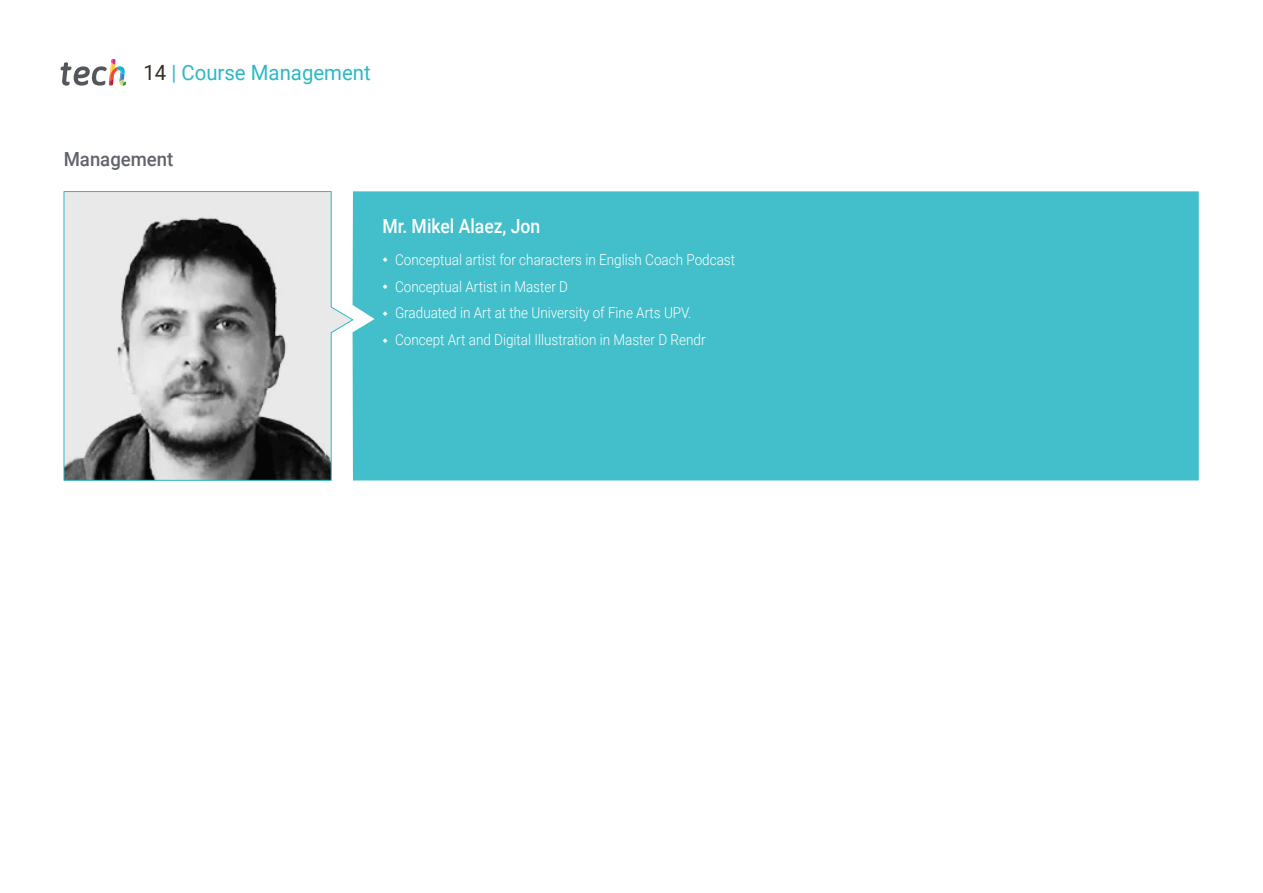
<style>
.page{position:relative;width:1263px;height:893px;background:#fff}
.page>*{position:absolute;margin:0;border:0;box-sizing:border-box;transform-origin:0 0}
.t1{font:21px "Roboto";color:#2db8c5}
.t2{font:500 19.5px "Roboto";color:#fff;scale:.9 1}
.t3{font:500 19.5px "Roboto";color:#61646a;scale:.95 1}
.t4{font:300 15px/26.7px "Roboto";color:#fff;scale:.9 1}
.s1{color:#312e20}
</style>
<div class="page">
<svg style="left:61px;top:59px;width:65px;height:27px"></svg>
<div style="left:353px;top:191px;width:846px;height:289px;background:#42bfca"></div>
<svg style="left:64px;top:191px;width:289px;height:290px;background:#aeb0b0"></svg>
<svg style="left:383px;top:257px;width:5px;height:5px"></svg>
<svg style="left:383px;top:284px;width:5px;height:5px"></svg>
<svg style="left:383px;top:311px;width:5px;height:5px"></svg>
<svg style="left:383px;top:338px;width:5px;height:5px"></svg>
<h1 class="t1" style="left:144px;top:57px;width:229px"><span class="s1">14</span> | Course Management</h1>
<h2 class="t3" style="left:64px;top:145px;width:117px">Management</h2>
<h2 class="t2" style="left:382px;top:213px;width:177px">Mr. Mikel Alaez, Jon</h2>
<p class="t4" style="left:395px;top:246px;width:379px">Conceptual artist for characters in English Coach Podcast Conceptual Artist in Master D<br>Graduated in Art at the University of Fine Arts UPV.<br>Concept Art and Digital Illustration in Master D Rendr</p>
</div>
